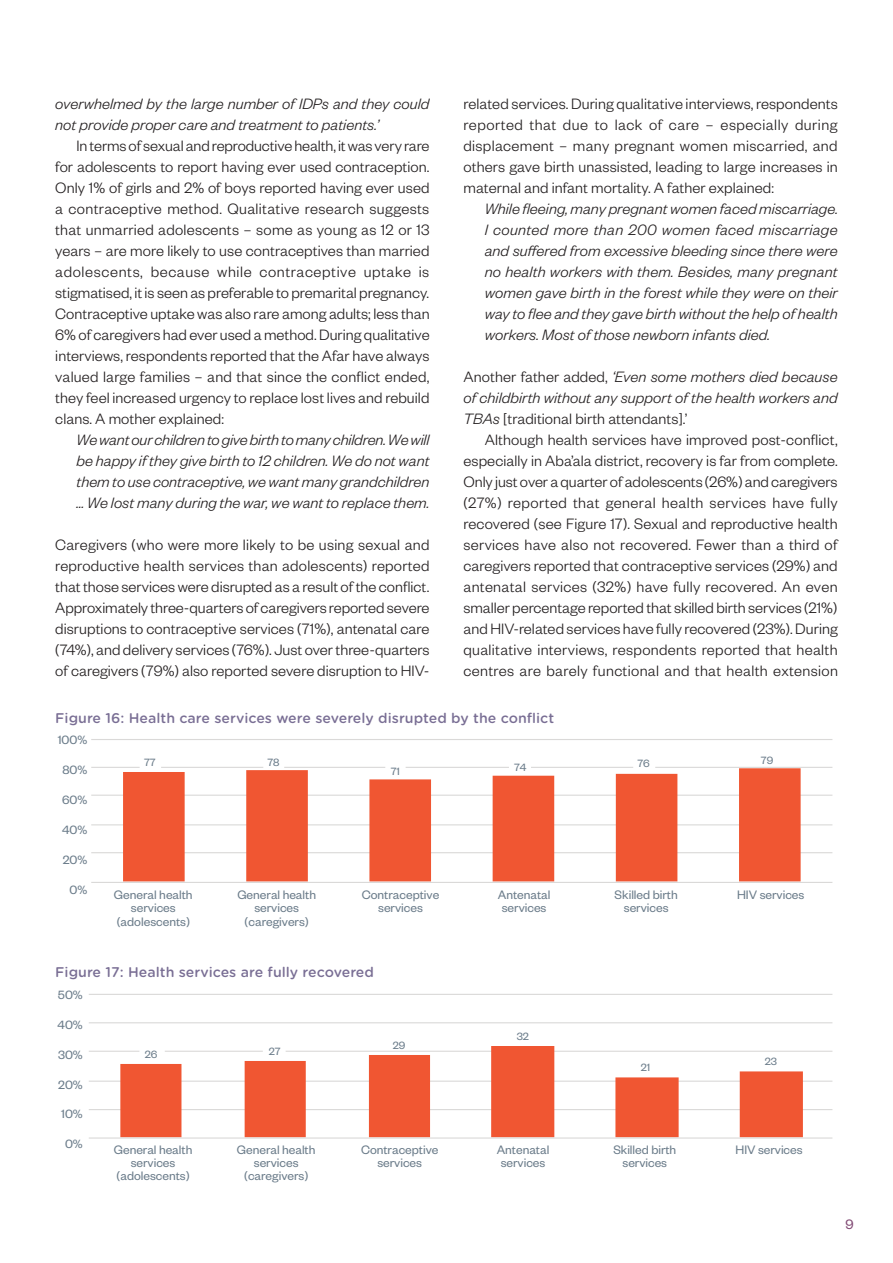
<style>
.page{position:relative;width:893px;height:1263px;background:#fff}
.page>*{position:absolute;margin:0;border:0;box-sizing:border-box;transform-origin:0 0}
.Body_text{font:300 16.5px/21px "Founders Grotesk";letter-spacing:.01em;color:#231f20;text-align:justify}
.Body_text_1st_Para{font:300 16.5px/21px "Founders Grotesk";letter-spacing:.005em;color:#231f20;text-align:justify}
.body__quote{font:italic 300 16.5px/21px "Founders Grotesk";letter-spacing:.005em;color:#231f20;text-align:justify}
.Body_text_1st_Para-2{font:italic 300 16.5px/21px "Founders Grotesk";letter-spacing:.005em;color:#231f20}
.t1{font:15px "Founders Grotesk";color:#814a74}
.t2{font:13.5px/13.5px "Founders Grotesk";color:#6b7c8a;text-align:center}
.t3{font:500 13.5px "Gotham Rnd S Sm";color:#796e94}
.t4{font:13.2px "Founders Grotesk";color:#6b7c8a}
.t5{font:11.55px "Founders Grotesk";color:#6b7c8a}
.s1{font-style:normal}
</style>
<div class="page">
<hr style="left:89px;top:994px;width:743px;height:1px;background:#dad9d8">
<hr style="left:89px;top:1022px;width:743px;height:1px;background:#dad9d8">
<hr style="left:286px;top:1051px;width:546px;height:1px;background:#dad9d8">
<hr style="left:89px;top:1051px;width:50px;height:1px;background:#dad9d8">
<hr style="left:89px;top:1080px;width:743px;height:2px;background:#dad9d8">
<hr style="left:89px;top:1109px;width:743px;height:1px;background:#dad9d8">
<svg style="left:120px;top:1046px;width:683px;height:91px"></svg>
<hr style="left:89px;top:1137px;width:743px;height:1px;background:#dad9d8">
<hr style="left:91px;top:739px;width:741px;height:1px;background:#dad9d8">
<hr style="left:655px;top:767px;width:177px;height:1px;background:#dad9d8">
<hr style="left:531px;top:767px;width:102px;height:1px;background:#dad9d8">
<hr style="left:406px;top:767px;width:103px;height:1px;background:#dad9d8">
<hr style="left:284px;top:767px;width:101px;height:1px;background:#dad9d8">
<hr style="left:161px;top:767px;width:102px;height:1px;background:#dad9d8">
<hr style="left:91px;top:767px;width:49px;height:1px;background:#dad9d8">
<hr style="left:91px;top:795px;width:741px;height:1px;background:#dad9d8">
<hr style="left:91px;top:824px;width:741px;height:1px;background:#dad9d8">
<hr style="left:91px;top:852px;width:741px;height:1px;background:#dad9d8">
<svg style="left:123px;top:768px;width:678px;height:113px;fill:#f05632"></svg>
<hr style="left:91px;top:882px;width:741px;height:1px;background:#dad9d8">
<p class="Body_text_1st_Para-2" style="left:55px;top:93px;width:376px">overwhelmed by the large number of IDPs and they could not provide proper care and treatment to patients.’</p>
<p class="Body_text" style="left:55px;top:135px;width:376px;text-indent:21px">In terms of sexual and reproductive health, it was very rare for adolescents to report having ever used contraception.<br>Only 1% of girls and 2% of boys reported having ever used a contraceptive method. Qualitative research suggests that unmarried adolescents – some as young as 12 or 13 years – are more likely to use contraceptives than married adolescents, because while contraceptive uptake is stigmatised, it is seen as preferable to premarital pregnancy.<br>Contraceptive uptake was also rare among adults; less than 6% of caregivers had ever used a method. During qualitative interviews, respondents reported that the Afar have always valued large families – and that since the conflict ended, they feel increased urgency to replace lost lives and rebuild clans. A mother explained:</p>
<p class="body__quote" style="left:77px;top:429px;width:354px">We want our children to give birth to many children. We will be happy if they give birth to 12 children. We do not want them to use contraceptive, we want many grandchildren … We lost many during the war, we want to replace them.</p>
<p class="Body_text_1st_Para" style="left:55px;top:534px;width:376px">Caregivers (who were more likely to be using sexual and reproductive health services than adolescents) reported that those services were disrupted as a result of the conflict.<br>Approximately three-quarters of caregivers reported severe disruptions to contraceptive services (71%), antenatal care (74%), and delivery services (76%). Just over three-quarters of caregivers (79%) also reported severe disruption to HIV-</p>
<p class="Body_text_1st_Para" style="left:463px;top:93px;width:376px">related services. During qualitative interviews, respondents reported that due to lack of care – especially during displacement – many pregnant women miscarried, and others gave birth unassisted, leading to large increases in maternal and infant mortality. A father explained:</p>
<p class="body__quote" style="left:485px;top:198px;width:355px">While fleeing, many pregnant women faced miscarriage.<br>I counted more than 200 women faced miscarriage and suffered from excessive bleeding since there were no health workers with them. Besides, many pregnant women gave birth in the forest while they were on their way to flee and they gave birth without the help of health workers. Most of those newborn infants died.</p>
<p class="Body_text_1st_Para-2" style="left:463px;top:366px;width:376px;text-align:justify"><span class="s1">Another father added,</span> ‘Even some mothers died because of childbirth without any support of the health workers and TBAs <span class="s1">[traditional birth attendants].’</span></p>
<p class="Body_text" style="left:463px;top:429px;width:376px;text-indent:21px">Although health services have improved post-conflict, especially in Aba’ala district, recovery is far from complete.<br>Only just over a quarter of adolescents (26%) and caregivers (27%) reported that general health services have fully recovered (see Figure 17). Sexual and reproductive health services have also not recovered. Fewer than a third of caregivers reported that contraceptive services (29%) and antenatal services (32%) have fully recovered. An even smaller percentage reported that skilled birth services (21%) and HIV-related services have fully recovered (23%). During qualitative interviews, respondents reported that health centres are barely functional and that health extension</p>
<p class="t3" style="left:55px;top:708px;width:500px">Figure 16: Health care services were severely disrupted by the conflict</p>
<p class="t4" style="left:58px;top:732px;width:31px">100%</p>
<p class="t4" style="left:62px;top:762px;width:26px">80%</p>
<p class="t4" style="left:62px;top:792px;width:27px">60%</p>
<p class="t4" style="left:62px;top:821px;width:27px">40%</p>
<p class="t4" style="left:63px;top:851px;width:26px">20%</p>
<p class="t4" style="left:70px;top:881px;width:19px">0%</p>
<p class="t5" style="left:144px;top:755px;width:13px">77</p>
<p class="t5" style="left:267px;top:755px;width:14px">78</p>
<p class="t5" style="left:391px;top:764px;width:11px">71</p>
<p class="t5" style="left:514px;top:760px;width:14px">74</p>
<p class="t5" style="left:637px;top:757px;width:14px">76</p>
<p class="t5" style="left:761px;top:753px;width:14px">79</p>
<p class="t2" style="left:114px;top:887px;width:80px">General health services (adolescents)</p>
<p class="t2" style="left:237px;top:887px;width:80px">General health services (caregivers)</p>
<p class="t2" style="left:362px;top:887px;width:79px">Contraceptive services</p>
<p class="t2" style="left:498px;top:887px;width:54px;text-align:left">Antenatal services</p>
<p class="t2" style="left:615px;top:887px;width:65px">Skilled birth services</p>
<p class="t2" style="left:737px;top:887px;width:69px">HIV services</p>
<p class="t3" style="left:55px;top:962px;width:320px">Figure 17: Health services are fully recovered</p>
<p class="t4" style="left:58px;top:987px;width:26px">50%</p>
<p class="t4" style="left:58px;top:1016px;width:27px">40%</p>
<p class="t4" style="left:58px;top:1046px;width:26px">30%</p>
<p class="t4" style="left:58px;top:1076px;width:26px">20%</p>
<p class="t4" style="left:61px;top:1106px;width:23px">10%</p>
<p class="t4" style="left:65px;top:1136px;width:19px">0%</p>
<p class="t5" style="left:145px;top:1047px;width:14px">26</p>
<p class="t5" style="left:269px;top:1044px;width:13px">27</p>
<p class="t5" style="left:393px;top:1038px;width:14px">29</p>
<p class="t5" style="left:517px;top:1029px;width:14px">32</p>
<p class="t5" style="left:641px;top:1061px;width:11px">21</p>
<p class="t5" style="left:765px;top:1055px;width:14px">23</p>
<p class="t2" style="left:114px;top:1142px;width:80px">General health services (adolescents)</p>
<p class="t2" style="left:237px;top:1142px;width:80px">General health services (caregivers)</p>
<p class="t2" style="left:361px;top:1142px;width:79px">Contraceptive services</p>
<p class="t2" style="left:497px;top:1142px;width:54px;text-align:left">Antenatal services</p>
<p class="t2" style="left:613px;top:1142px;width:64px">Skilled birth services</p>
<p class="t2" style="left:735px;top:1142px;width:69px">HIV services</p>
<p class="t1" style="left:846px;top:1215px;width:10px">9</p>
</div>
